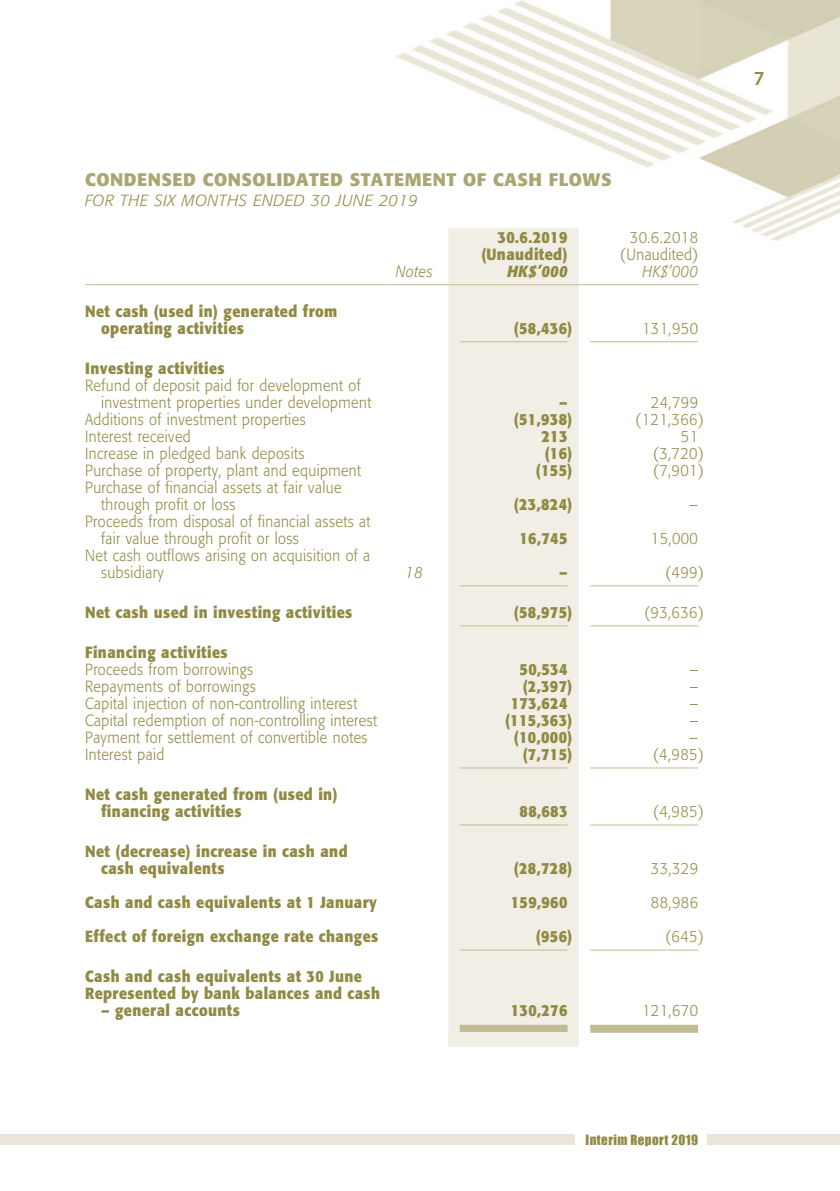
<style>
.page{position:relative;width:840px;height:1191px;background:#fff}
.page>*{position:absolute;margin:0;border:0;box-sizing:border-box;transform-origin:0 0}
.t1{font:600 20px "Myriad Pro";color:#918a44}
.t2{font:700 18px "Formata";letter-spacing:.03em;color:#aca572}
.t3{font:300 16px/17px "Formata";letter-spacing:.03em;color:#918a44;scale:.9 1}
.t4{font:700 16px/17px "Formata";letter-spacing:.03em;color:#918a44;scale:.9 1}
.t5{font:italic 300 16px "Formata";letter-spacing:.03em;color:#918a44}
.t6{font:italic 300 16px "Formata";letter-spacing:.03em;color:#918a44;scale:.9 1}
.t7{font:italic 700 16px "Formata";color:#918a44;scale:.9 1}
.t8{font:13px "Impact";letter-spacing:.03em;color:#918a44}
</style>
<div class="page">
<img style="left:396px;top:0;width:443px;height:261px">
<div style="left:706px;top:1134px;width:133px;height:10px;background:#e9e6d8"></div>
<div style="left:0;top:1134px;width:574px;height:10px;background:#e9e6d8"></div>
<div style="left:448px;top:228px;width:130px;height:804px;background:#f0eee5"></div>
<hr style="left:85px;top:284px;width:306px;height:1px;background:#c1bb94">
<hr style="left:391px;top:284px;width:57px;height:1px;background:#c1bb94">
<hr style="left:448px;top:284px;width:130px;height:1px;background:#c1bb94">
<hr style="left:578px;top:284px;width:119px;height:1px;background:#c1bb94">
<hr style="left:459px;top:341px;width:108px;height:1px;background:#c1bb94">
<hr style="left:590px;top:341px;width:107px;height:1px;background:#c1bb94">
<hr style="left:459px;top:585px;width:108px;height:1px;background:#c1bb94">
<hr style="left:590px;top:585px;width:107px;height:1px;background:#c1bb94">
<hr style="left:459px;top:625px;width:108px;height:1px;background:#c1bb94">
<hr style="left:590px;top:625px;width:107px;height:1px;background:#c1bb94">
<hr style="left:459px;top:767px;width:108px;height:1px;background:#c1bb94">
<hr style="left:590px;top:767px;width:107px;height:1px;background:#c1bb94">
<hr style="left:459px;top:824px;width:108px;height:1px;background:#c1bb94">
<hr style="left:590px;top:824px;width:107px;height:1px;background:#c1bb94">
<hr style="left:459px;top:949px;width:108px;height:1px;background:#c1bb94">
<hr style="left:590px;top:949px;width:107px;height:1px;background:#c1bb94">
<div style="left:459px;top:1024px;width:108px;height:8px;background:#c1bb94"></div>
<div style="left:590px;top:1024px;width:107px;height:8px;background:#c1bb94"></div>
<div style="left:448px;top:1032px;width:130px;height:15px;background:#f0eee5"></div>
<p class="t2" style="left:85px;top:168px;width:527px">CONDENSED CONSOLIDATED STATEMENT OF CASH FLOWS</p>
<p class="t5" style="left:85px;top:191px;width:334px">FOR THE SIX MONTHS ENDED 30 JUNE 2019</p>
<p class="t4" style="left:497px;top:228px;width:79px">30.6.2019</p>
<p class="t3" style="left:629px;top:229px;width:77px">30.6.2018</p>
<p class="t4" style="left:481px;top:245px;width:97px">(Unaudited)</p>
<p class="t3" style="left:620px;top:246px;width:88px">(Unaudited)</p>
<p class="t6" style="left:395px;top:262px;width:42px">Notes</p>
<p class="t7" style="left:507px;top:261px;width:69px">HK$’000</p>
<p class="t6" style="left:642px;top:262px;width:63px">HK$’000</p>
<p class="t4" style="left:101px;top:302px;width:264px;text-indent:-16px">Net cash (used in) generated from operating activities</p>
<p class="t4" style="left:513px;top:319px;width:66px">(58,436)</p>
<p class="t3" style="left:641px;top:320px;width:64px">131,950</p>
<p class="t4" style="left:85px;top:360px;width:156px">Investing activities</p>
<p class="t3" style="left:101px;top:377px;width:301px;text-indent:-16px">Refund of deposit paid for development of investment properties under development</p>
<p class="t4" style="left:559px;top:394px;width:11px">–</p>
<p class="t3" style="left:650px;top:394px;width:54px">24,799</p>
<p class="t3" style="left:85px;top:411px;width:246px">Additions of investment properties</p>
<p class="t4" style="left:513px;top:411px;width:66px">(51,938)</p>
<p class="t3" style="left:635px;top:411px;width:77px">(121,366)</p>
<p class="t3" style="left:85px;top:428px;width:119px">Interest received</p>
<p class="t4" style="left:541px;top:427px;width:30px">213</p>
<p class="t3" style="left:680px;top:428px;width:21px">51</p>
<p class="t3" style="left:85px;top:445px;width:245px">Increase in pledged bank deposits</p>
<p class="t4" style="left:544px;top:444px;width:32px">(16)</p>
<p class="t3" style="left:653px;top:445px;width:58px">(3,720)</p>
<p class="t3" style="left:85px;top:462px;width:308px">Purchase of property, plant and equipment</p>
<p class="t4" style="left:535px;top:461px;width:42px">(155)</p>
<p class="t3" style="left:653px;top:462px;width:58px">(7,901)</p>
<p class="t3" style="left:101px;top:479px;width:268px;text-indent:-16px">Purchase of financial assets at fair value through profit or loss</p>
<p class="t4" style="left:513px;top:495px;width:66px">(23,824)</p>
<p class="t3" style="left:689px;top:496px;width:11px">–</p>
<p class="t3" style="left:101px;top:513px;width:300px;text-indent:-16px">Proceeds from disposal of financial assets at fair value through profit or loss</p>
<p class="t4" style="left:519px;top:529px;width:55px">16,745</p>
<p class="t3" style="left:650px;top:530px;width:54px">15,000</p>
<p class="t3" style="left:101px;top:547px;width:300px;text-indent:-16px">Net cash outflows arising on acquisition of a subsidiary</p>
<p class="t6" style="left:405px;top:563px;width:21px">18</p>
<p class="t4" style="left:558px;top:563px;width:11px">–</p>
<p class="t3" style="left:665px;top:564px;width:44px">(499)</p>
<p class="t4" style="left:85px;top:604px;width:298px">Net cash used in investing activities</p>
<p class="t4" style="left:513px;top:604px;width:66px">(58,975)</p>
<p class="t3" style="left:644px;top:604px;width:67px">(93,636)</p>
<p class="t4" style="left:85px;top:644px;width:160px">Financing activities</p>
<p class="t3" style="left:85px;top:661px;width:188px">Proceeds from borrowings</p>
<p class="t4" style="left:519px;top:661px;width:55px">50,534</p>
<p class="t3" style="left:689px;top:661px;width:11px">–</p>
<p class="t3" style="left:85px;top:678px;width:191px">Repayments of borrowings</p>
<p class="t4" style="left:522px;top:678px;width:57px">(2,397)</p>
<p class="t3" style="left:689px;top:678px;width:11px">–</p>
<p class="t3" style="left:85px;top:695px;width:304px">Capital injection of non-controlling interest</p>
<p class="t4" style="left:510px;top:695px;width:65px">173,624</p>
<p class="t3" style="left:689px;top:695px;width:11px">–</p>
<p class="t3" style="left:85px;top:712px;width:326px">Capital redemption of non-controlling interest</p>
<p class="t4" style="left:504px;top:712px;width:76px">(115,363)</p>
<p class="t3" style="left:689px;top:712px;width:11px">–</p>
<p class="t3" style="left:85px;top:729px;width:315px">Payment for settlement of convertible notes</p>
<p class="t4" style="left:513px;top:729px;width:66px">(10,000)</p>
<p class="t3" style="left:689px;top:729px;width:11px">–</p>
<p class="t3" style="left:85px;top:746px;width:90px">Interest paid</p>
<p class="t4" style="left:522px;top:746px;width:57px">(7,715)</p>
<p class="t3" style="left:652px;top:746px;width:58px">(4,985)</p>
<p class="t4" style="left:101px;top:786px;width:264px;text-indent:-16px">Net cash generated from (used in) financing activities</p>
<p class="t4" style="left:519px;top:803px;width:55px">88,683</p>
<p class="t3" style="left:653px;top:803px;width:58px">(4,985)</p>
<p class="t4" style="left:101px;top:843px;width:275px;text-indent:-16px">Net (decrease) increase in cash and cash equivalents</p>
<p class="t4" style="left:513px;top:860px;width:66px">(28,728)</p>
<p class="t3" style="left:650px;top:860px;width:54px">33,329</p>
<p class="t4" style="left:85px;top:894px;width:325px">Cash and cash equivalents at 1 January</p>
<p class="t4" style="left:510px;top:894px;width:65px">159,960</p>
<p class="t3" style="left:650px;top:894px;width:54px">88,986</p>
<p class="t4" style="left:85px;top:928px;width:327px">Effect of foreign exchange rate changes</p>
<p class="t4" style="left:535px;top:928px;width:42px">(956)</p>
<p class="t3" style="left:665px;top:928px;width:44px">(645)</p>
<p class="t4" style="left:85px;top:968px;width:329px">Cash and cash equivalents at 30 June<br>Represented by bank balances and cash</p>
<p class="t4" style="left:101px;top:1002px;width:156px">– general accounts</p>
<p class="t4" style="left:510px;top:1002px;width:65px">130,276</p>
<p class="t3" style="left:641px;top:1002px;width:64px">121,670</p>
<p class="t8" style="left:585px;top:1129px;width:114px">Interim Report 2019</p>
<p class="t1" style="left:753px;top:66px;width:12px">7</p>
</div>
